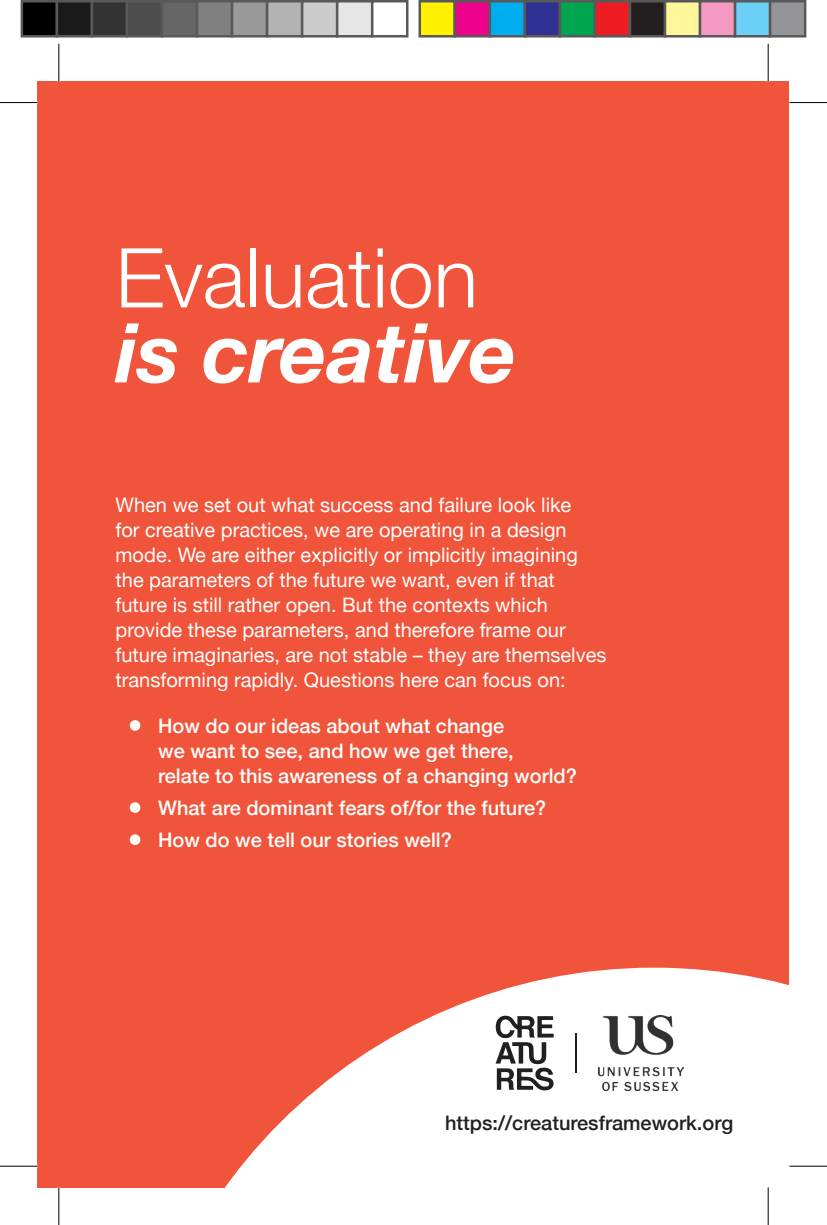
<style>
.page{position:relative;width:827px;height:1225px;background:#fff}
.page>*{position:absolute;margin:0;border:0;box-sizing:border-box;transform-origin:0 0}
.t1{font:300 82.5px "Helvetica Neue";color:#fff}
.t2{font:italic 700 82.5px "Helvetica Neue";color:#fff}
.t3{font:20px/25px "Helvetica Neue";color:#fff}
.t4{font:500 20px/25px "Helvetica Neue";color:#fff}
.t5{font:500 20px "Helvetica Neue";color:#231f20}
</style>
<div class="page">
<div style="left:38px;top:81px;width:751px;height:1106px;background:#f0543a"></div>
<div style="left:130px;top:720px;width:10px;height:10px;background:#fff;border-radius:50%"></div>
<div style="left:130px;top:802px;width:10px;height:10px;background:#fff;border-radius:50%"></div>
<div style="left:130px;top:834px;width:10px;height:11px;background:#fff;border-radius:50%"></div>
<svg style="left:225px;top:967px;width:564px;height:220px;fill:#fff"></svg>
<img style="left:597px;top:1015px;width:86px;height:75px">
<hr style="left:574px;top:1033px;width:2px;height:39px;background:#231f20">
<svg style="left:495px;top:1015px;width:58px;height:75px;background:#9c9a9b"></svg>
<hr style="left:0;top:102px;width:38px;height:1px;background:#000">
<hr style="left:789px;top:102px;width:37px;height:1px;background:#000">
<hr style="left:0;top:1165px;width:38px;height:1px;background:#000">
<hr style="left:789px;top:1165px;width:37px;height:1px;background:#000">
<hr style="left:58px;top:44px;width:1px;height:37px;background:#000">
<hr style="left:58px;top:1187px;width:1px;height:37px;background:#000">
<hr style="left:767px;top:44px;width:1px;height:37px;background:#000">
<hr style="left:767px;top:1187px;width:1px;height:37px;background:#000">
<div style="left:22px;top:1px;width:35px;height:35px;background:#000"></div>
<div style="left:21px;top:0;width:37px;height:38px;border:2px solid #595959"></div>
<div style="left:57px;top:1px;width:35px;height:35px;background:#1a1a1a"></div>
<div style="left:56px;top:0;width:37px;height:38px;border:2px solid #595959"></div>
<div style="left:92px;top:1px;width:35px;height:35px;background:#333"></div>
<div style="left:91px;top:0;width:37px;height:38px;border:2px solid #595959"></div>
<div style="left:127px;top:1px;width:35px;height:35px;background:#4d4d4d"></div>
<div style="left:126px;top:0;width:37px;height:38px;border:2px solid #595959"></div>
<div style="left:162px;top:1px;width:35px;height:35px;background:#666"></div>
<div style="left:161px;top:0;width:37px;height:38px;border:2px solid #595959"></div>
<div style="left:197px;top:1px;width:35px;height:35px;background:#808080"></div>
<div style="left:196px;top:0;width:37px;height:38px;border:2px solid #595959"></div>
<div style="left:232px;top:1px;width:35px;height:35px;background:#999"></div>
<div style="left:231px;top:0;width:37px;height:38px;border:2px solid #595959"></div>
<div style="left:267px;top:1px;width:35px;height:35px;background:#b3b3b3"></div>
<div style="left:266px;top:0;width:37px;height:38px;border:2px solid #595959"></div>
<div style="left:302px;top:1px;width:35px;height:35px;background:#ccc"></div>
<div style="left:301px;top:0;width:37px;height:38px;border:2px solid #595959"></div>
<div style="left:337px;top:1px;width:35px;height:35px;background:#e6e6e6"></div>
<div style="left:336px;top:0;width:37px;height:38px;border:2px solid #595959"></div>
<div style="left:371px;top:0;width:37px;height:38px;border:2px solid #595959"></div>
<div style="left:419px;top:1px;width:35px;height:35px;background:#fff101"></div>
<div style="left:418px;top:0;width:38px;height:38px;border:2px solid #595959"></div>
<div style="left:454px;top:1px;width:35px;height:35px;background:#ed028c"></div>
<div style="left:453px;top:0;width:38px;height:38px;border:2px solid #595959"></div>
<div style="left:489px;top:1px;width:35px;height:35px;background:#00aeef"></div>
<div style="left:488px;top:0;width:38px;height:38px;border:2px solid #595959"></div>
<div style="left:524px;top:1px;width:35px;height:35px;background:#2e3092"></div>
<div style="left:523px;top:0;width:38px;height:38px;border:2px solid #595959"></div>
<div style="left:559px;top:1px;width:35px;height:35px;background:#00a54f"></div>
<div style="left:558px;top:0;width:38px;height:38px;border:2px solid #595959"></div>
<div style="left:594px;top:1px;width:35px;height:35px;background:#ee1d23"></div>
<div style="left:593px;top:0;width:38px;height:38px;border:2px solid #595959"></div>
<div style="left:629px;top:1px;width:35px;height:35px;background:#231f20"></div>
<div style="left:628px;top:0;width:38px;height:38px;border:2px solid #595959"></div>
<div style="left:664px;top:1px;width:35px;height:35px;background:#fff79a"></div>
<div style="left:663px;top:0;width:38px;height:38px;border:2px solid #595959"></div>
<div style="left:699px;top:1px;width:35px;height:35px;background:#f499c2"></div>
<div style="left:698px;top:0;width:38px;height:38px;border:2px solid #595959"></div>
<div style="left:734px;top:1px;width:35px;height:35px;background:#6bcff6"></div>
<div style="left:733px;top:0;width:38px;height:38px;border:2px solid #595959"></div>
<div style="left:769px;top:1px;width:35px;height:35px;background:#939598"></div>
<div style="left:768px;top:0;width:38px;height:38px;border:2px solid #595959"></div>
<p class="t1" style="left:115px;top:211px;width:364px">Evaluation</p>
<p class="t2" style="left:115px;top:288px;width:402px">is creative</p>
<p class="t3" style="left:115px;top:493px;width:492px">When we set out what success and failure look like<br>for creative practices, we are operating in a design mode. We are either explicitly or implicitly imagining the parameters of the future we want, even if that future is still rather open. But the contexts which provide these parameters, and therefore frame our future imaginaries, are not stable – they are themselves transforming rapidly. Questions here can focus on:</p>
<p class="t4" style="left:158px;top:711px;width:420px">How do our ideas about what change<br>we want to see, and how we get there,<br>relate to this awareness of a changing world?</p>
<p class="t4" style="left:158px;top:793px;width:389px">What are dominant fears of/for the future?</p>
<p class="t4" style="left:158px;top:825px;width:295px">How do we tell our stories well?</p>
<p class="t5" style="left:445px;top:1107px;width:289px">https://creaturesframework.org</p>
</div>
